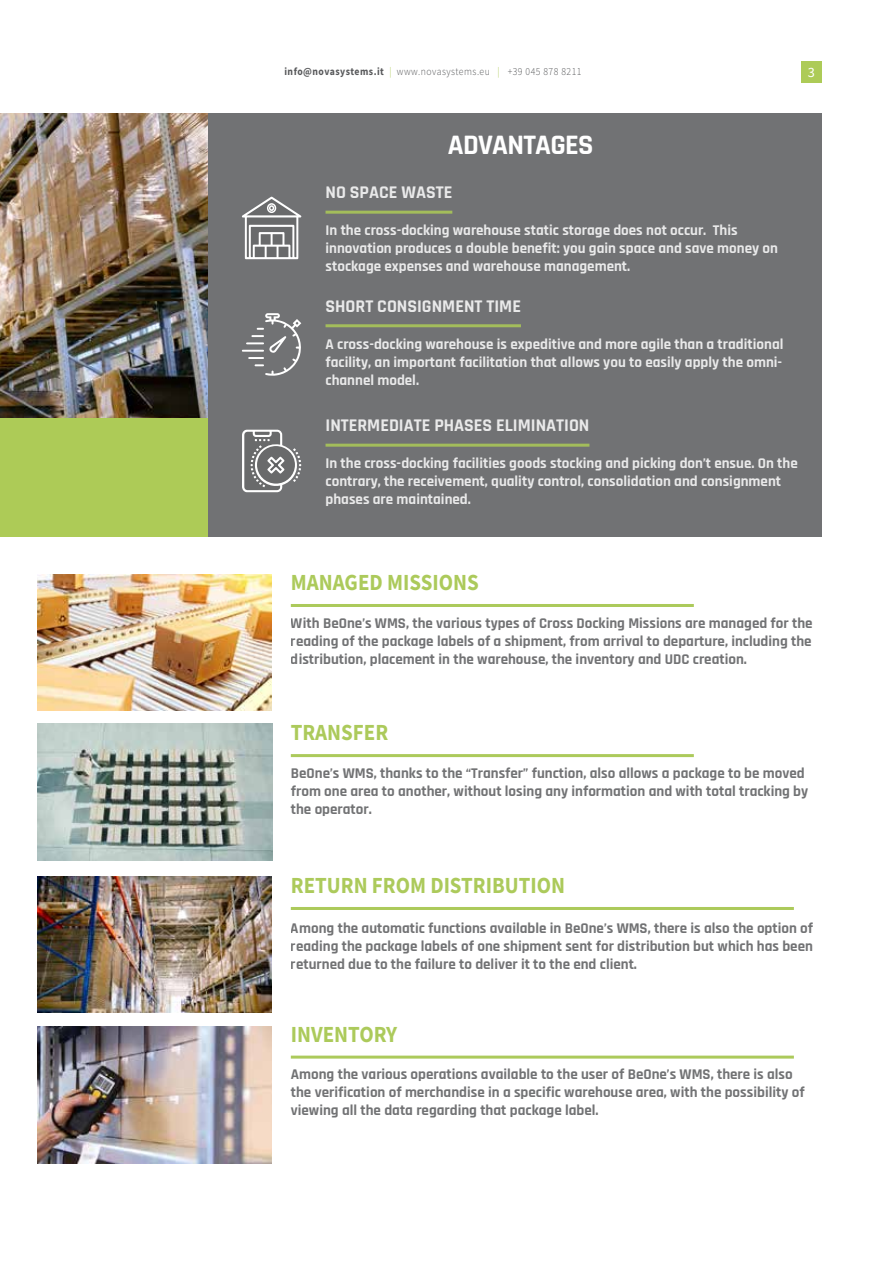
<style>
.page{position:relative;width:893px;height:1263px;background:#fff}
.page>*{position:absolute;margin:0;border:0;box-sizing:border-box;transform-origin:0 0}
.t1{font:700 28.5px "Rajdhani";letter-spacing:-.025em;color:#fff}
.t2{font:700 23.1px "Source Sans Pro";color:#acca5b;scale:.91 1}
.t3{font:700 18px "Rajdhani";color:#fff}
.t4{font:700 15px/18px "Rajdhani";color:#58595b;text-align:justify}
.t5{font:700 15px/18px "Rajdhani";color:#fff}
.t6{font:14.25px "Source Sans Pro";color:#fff}
.t7{font:300 10.8px "Source Sans Pro";letter-spacing:.05em;color:#58595b;scale:.91 1}
.s1{font-weight:700}
.s2{color:#adcb57}
</style>
<div class="page">
<div style="left:801px;top:61px;width:21px;height:21px;background:#adcb57"></div>
<img style="left:0;top:113px;width:208px;height:305px">
<div style="left:208px;top:113px;width:614px;height:423px;background:#717274"></div>
<div style="left:0;top:418px;width:208px;height:118px;background:#adcb57"></div>
<img style="left:38px;top:574px;width:233px;height:137px">
<img style="left:38px;top:1027px;width:234px;height:136px">
<img style="left:38px;top:876px;width:233px;height:137px">
<hr style="left:326px;top:324px;width:195px;height:3px;background:#adcb57">
<hr style="left:326px;top:444px;width:263px;height:3px;background:#adcb57">
<hr style="left:326px;top:211px;width:126px;height:3px;background:#adcb57">
<svg style="left:242px;top:313px;width:60px;height:63px"></svg>
<svg style="left:242px;top:197px;width:59px;height:62px"></svg>
<svg style="left:242px;top:430px;width:59px;height:62px"></svg>
<hr style="left:291px;top:604px;width:403px;height:3px;background:#acca5b">
<hr style="left:291px;top:1055px;width:503px;height:3px;background:#acca5b">
<hr style="left:291px;top:907px;width:503px;height:3px;background:#acca5b">
<img style="left:38px;top:724px;width:235px;height:136px">
<hr style="left:291px;top:754px;width:403px;height:3px;background:#acca5b">
<p class="t7" style="left:284px;top:65px;width:328px"><span class="s1">info@novasystems.it</span> <span class="s2">|</span> www.novasystems.eu <span class="s2">|</span> +39 045 878 8211</p>
<p class="t6" style="left:808px;top:63px;width:9px">3</p>
<h1 class="t1" style="left:448px;top:127px;width:147px">ADVANTAGES</h1>
<p class="t3" style="left:326px;top:181px;width:128px">NO SPACE WASTE</p>
<p class="t5" style="left:326px;top:222px;width:454px">In the cross-docking warehouse static storage does not occur. This innovation produces a double benefit: you gain space and save money on stockage expenses and warehouse management.</p>
<p class="t3" style="left:326px;top:295px;width:197px">SHORT CONSIGNMENT TIME</p>
<p class="t5" style="left:326px;top:335px;width:459px;text-align:justify">A cross-docking warehouse is expeditive and more agile than a traditional facility, an important facilitation that allows you to easily apply the omni&shy;channel model.</p>
<p class="t3" style="left:326px;top:414px;width:265px">INTERMEDIATE PHASES ELIMINATION</p>
<p class="t5" style="left:326px;top:455px;width:474px">In the cross-docking facilities goods stocking and picking don’t ensue. On the contrary, the receivement, quality control, consolidation and consignment phases are maintained.</p>
<h2 class="t2" style="left:291px;top:567px;width:208px">MANAGED MISSIONS</h2>
<p class="t4" style="left:291px;top:615px;width:523px">With BeOne’s WMS, the various types of Cross Docking Missions are managed for the reading of the package labels of a shipment, from arrival to departure, including the distribution, placement in the warehouse, the inventory and UDC creation.</p>
<h2 class="t2" style="left:291px;top:717px;width:109px">TRANSFER</h2>
<p class="t4" style="left:291px;top:765px;width:519px;text-align:left">BeOne’s WMS, thanks to the “Transfer” function, also allows a package to be moved from one area to another, without losing any information and with total tracking by the operator.</p>
<h2 class="t2" style="left:291px;top:870px;width:303px">RETURN FROM DISTRIBUTION</h2>
<p class="t4" style="left:291px;top:920px;width:524px">Among the automatic functions available in BeOne’s WMS, there is also the option of reading the package labels of one shipment sent for distribution but which has been returned due to the failure to deliver it to the end client.</p>
<h2 class="t2" style="left:291px;top:1018px;width:119px">INVENTORY</h2>
<p class="t4" style="left:291px;top:1065px;width:515px;text-align:left">Among the various operations available to the user of BeOne’s WMS, there is also the verification of merchandise in a specific warehouse area, with the possibility of viewing all the data regarding that package label.</p>
</div>
